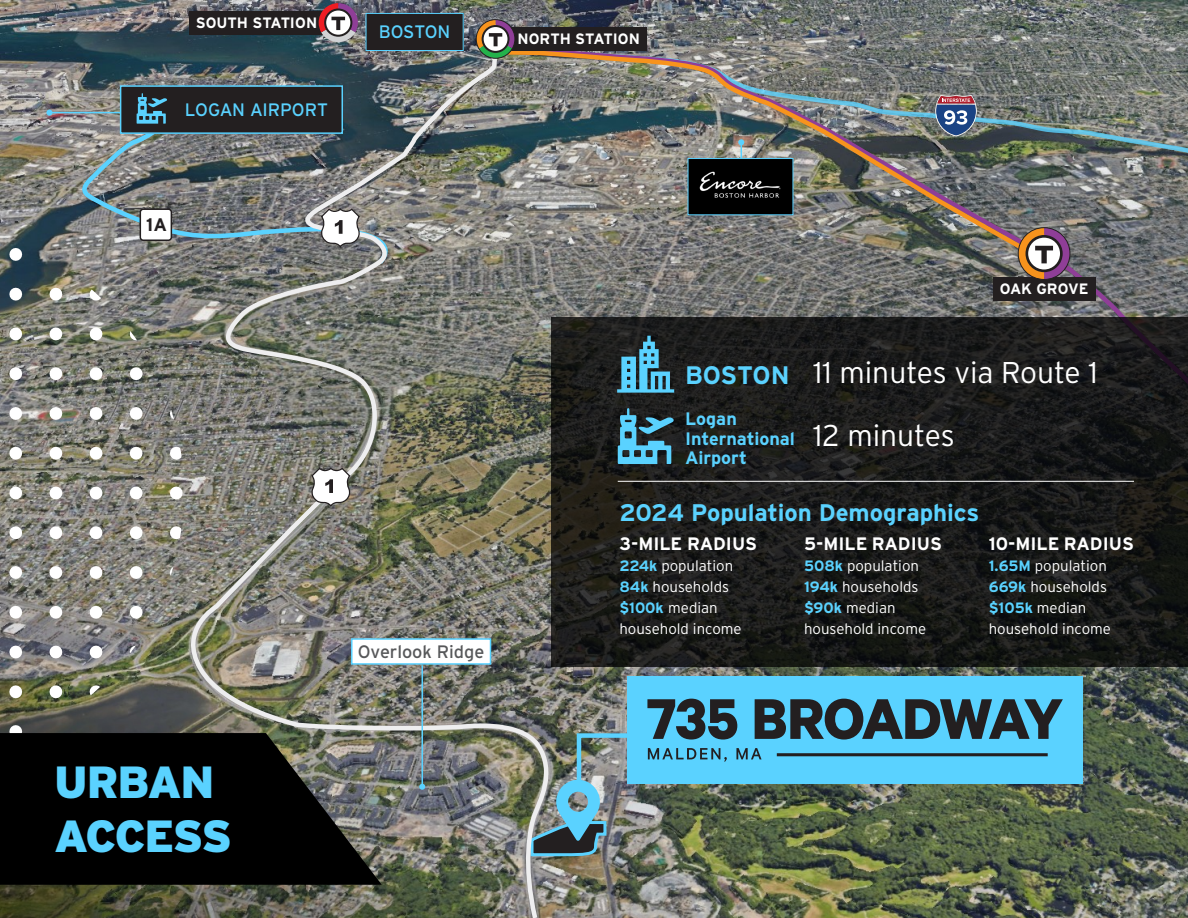
<style>
.page{position:relative;width:1188px;height:918px;background:#fff}
.page>*{position:absolute;margin:0;border:0;box-sizing:border-box;transform-origin:0 0}
.t1{font:900 45px/54px "Interstate";letter-spacing:-.03em;color:#5ad2ff}
.Bullets{font:300 30px "Interstate";color:#fff}
.t2{font:700 25.35px "Interstate";letter-spacing:-.01em;color:#5ad2ff}
.t3{font:700 24px "Interstate";letter-spacing:-.005em;color:#5ad2ff}
.t4{font:700 18.15px "Interstate";color:#231f20}
.Bullets-2{font:700 18px "Interstate";color:#fff}
.t5{font:700 18px/19.5px "Interstate";letter-spacing:-.005em;color:#5ad2ff}
.t6{font:18px "Interstate";letter-spacing:-.01em;color:#5ad2ff}
.t7{font:18px "Interstate";letter-spacing:-.005em;color:#57585a}
.Bullets-3{font:300 15px/21px "Interstate";color:#fff}
.t8{font:700 15px "Interstate";color:#fff}
.s1{font-weight:700;color:#5ad2ff}
</style>
<div class="page">
<img style="left:0;top:0;width:1188px;height:918px">
<svg style="left:73px;top:122px;width:116px;height:147px;background:#808686"></svg>
<img style="left:189px;top:41px;width:292px;height:345px">
<hr style="left:49px;top:112px;width:123px;height:1px;background:#5ad2ff">
<svg style="left:46px;top:110px;width:6px;height:6px"></svg>
<div style="left:366px;top:13px;width:97px;height:38px;background:#231f20"></div>
<div style="left:366px;top:13px;width:98px;height:38px;border:1px solid #5ad2ff"></div>
<svg style="left:320px;top:208px;width:40px;height:39px"></svg>
<svg style="left:481px;top:46px;width:707px;height:340px;background:#737673"></svg>
<img style="left:483px;top:48px;width:564px;height:216px">
<div style="left:627px;top:676px;width:456px;height:108px;background:#5ad2ff"></div>
<div style="left:993px;top:277px;width:102px;height:24px;background:#231f20"></div>
<div style="left:511px;top:27px;width:136px;height:24px;background:#231f20"></div>
<div style="left:189px;top:11px;width:135px;height:24px;background:#231f20"></div>
<div style="left:121px;top:86px;width:221px;height:47px;background:#231f20"></div>
<div style="left:120px;top:85px;width:223px;height:49px;border:2px solid #5ad2ff"></div>
<svg style="left:137px;top:93px;width:30px;height:31px"></svg>
<svg style="left:700px;top:748px;width:62px;height:14px"></svg>
<svg style="left:700px;top:699px;width:363px;height:41px"></svg>
<hr style="left:777px;top:753px;width:271px;height:3px;background:#231f20">
<svg style="left:1018px;top:228px;width:52px;height:50px"></svg>
<div style="left:1018px;top:227px;width:52px;height:53px;border:1px solid #231f20;border-radius:50%"></div>
<svg style="left:319px;top:3px;width:39px;height:39px"></svg>
<svg style="left:476px;top:20px;width:39px;height:38px"></svg>
<div style="left:476px;top:19px;width:39px;height:40px;border:1px solid #231f20;border-radius:50%"></div>
<div style="left:140px;top:209px;width:31px;height:31px;background:#fff;border-radius:3px"></div>
<div style="left:140px;top:208px;width:32px;height:33px;border:2px solid #231f20;border-radius:3px"></div>
<img style="left:0;top:386px;width:700px;height:532px">
<svg style="left:90px;top:254px;width:12px;height:479px"></svg>
<svg style="left:9px;top:254px;width:13px;height:479px"></svg>
<img style="left:170px;top:254px;width:13px;height:479px">
<svg style="left:130px;top:254px;width:13px;height:479px;background:#8b8b85"></svg>
<img style="left:50px;top:254px;width:12px;height:479px">
<svg style="left:0;top:733px;width:382px;height:152px;background:#111210"></svg>
<svg style="left:551px;top:317px;width:637px;height:349px;background:#1a1b1a"></svg>
<svg style="left:617px;top:336px;width:57px;height:57px;background:#396f83"></svg>
<svg style="left:618px;top:408px;width:56px;height:56px;background:#3b7489"></svg>
<hr style="left:618px;top:481px;width:516px;height:1px;background:#fff">
<p class="t8" style="left:196px;top:14px;width:123px">SOUTH STATION</p>
<p class="t6" style="left:185px;top:99px;width:145px">LOGAN AIRPORT</p>
<p class="t6" style="left:379px;top:22px;width:73px">BOSTON</p>
<p class="t8" style="left:517px;top:31px;width:124px">NORTH STATION</p>
<p class="t4" style="left:146px;top:214px;width:22px">1A</p>
<p class="t7" style="left:358px;top:641px;width:128px">Overlook Ridge</p>
<p class="t8" style="left:1000px;top:280px;width:90px">OAK GROVE</p>
<h3 class="t2" style="left:685px;top:361px;width:106px">BOSTON</h3>
<h3 class="t5" style="left:685px;top:409px;width:111px">Logan<br>International<br>Airport</h3>
<p class="Bullets" style="left:813px;top:355px;width:286px">11 minutes via Route 1</p>
<p class="Bullets" style="left:813px;top:418px;width:143px">12 minutes</p>
<h3 class="t3" style="left:619px;top:499px;width:361px">2024 Population Demographics</h3>
<p class="Bullets-2" style="left:619px;top:534px;width:139px">3-MILE RADIUS</p>
<p class="Bullets-3" style="left:619px;top:555px;width:115px"><span class="s1">224k</span> population</p>
<p class="Bullets-3" style="left:619px;top:576px;width:111px"><span class="s1">84k</span> households</p>
<p class="Bullets-3" style="left:619px;top:597px;width:124px"><span class="s1">$100k</span> median household income</p>
<p class="Bullets-2" style="left:804px;top:534px;width:139px">5-MILE RADIUS</p>
<p class="Bullets-3" style="left:804px;top:555px;width:116px"><span class="s1">508k</span> population</p>
<p class="Bullets-3" style="left:804px;top:576px;width:116px"><span class="s1">194k</span> households</p>
<p class="Bullets-3" style="left:804px;top:597px;width:124px"><span class="s1">$90k</span> median household income</p>
<p class="Bullets-2" style="left:989px;top:534px;width:147px">10-MILE RADIUS</p>
<p class="Bullets-3" style="left:989px;top:555px;width:120px"><span class="s1">1.65M</span> population</p>
<p class="Bullets-3" style="left:989px;top:576px;width:120px"><span class="s1">669k</span> households</p>
<p class="Bullets-3" style="left:989px;top:597px;width:124px"><span class="s1">$105k</span> median household income</p>
<p class="t1" style="left:54px;top:754px;width:180px">URBAN<br>ACCESS</p>
</div>
